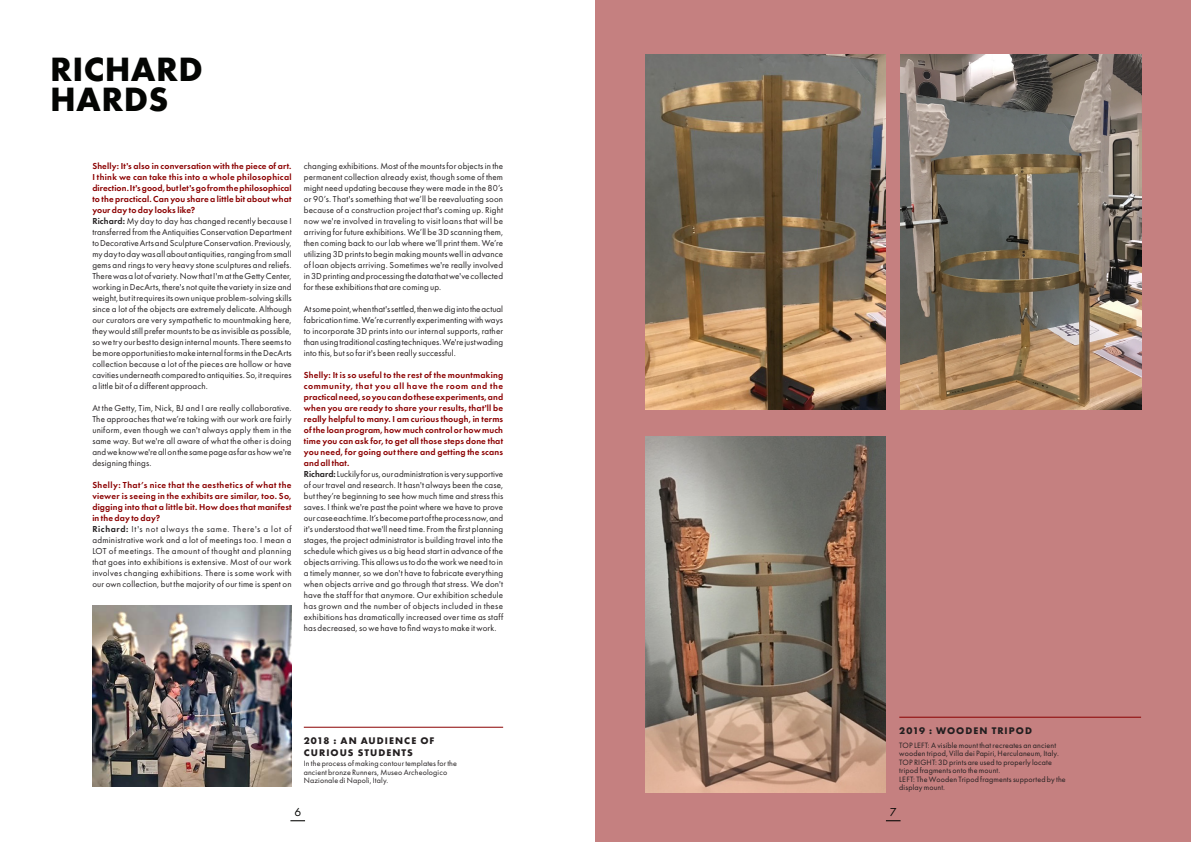
<style>
.page{position:relative;width:1191px;height:842px;background:#fff}
.page>*{position:absolute;margin:0;border:0;box-sizing:border-box;transform-origin:0 0}
.t1{font:700 35px/30px "Futura PT";letter-spacing:.01em;color:#040503}
.t2{font:12px "Futura PT";color:#040503}
.t3{font:700 10px/12.5px "Futura PT";letter-spacing:.105em;color:#231f20}
.t4{font:9px/11px "Futura PT";letter-spacing:.015em;color:#231f20}
.t5{font:8px/8.5px "Futura PT";letter-spacing:.015em;color:#231f20}
.s1{font-weight:600;color:#8b0000}
.s2{font-weight:600}
</style>
<div class="page">
<div style="left:595px;top:0;width:596px;height:842px;background:#c58080"></div>
<hr style="left:304px;top:727px;width:199px;height:1px;background:#8b0000">
<hr style="left:899px;top:717px;width:242px;height:1px;background:#8b0000">
<svg style="left:886px;top:820px;width:14px;height:1px"></svg>
<svg style="left:290px;top:820px;width:15px;height:1px"></svg>
<img style="left:92px;top:605px;width:200px;height:181px">
<img style="left:900px;top:54px;width:241px;height:356px">
<img style="left:645px;top:54px;width:241px;height:356px">
<img style="left:645px;top:437px;width:241px;height:355px">
<h1 class="t1" style="left:50px;top:53px;width:154px">RICHARD<br>HARDS</h1>
<p class="t4" style="left:92px;top:161px;width:201px"><span class="s1">Shelly: It's also in conversation with the piece of art.<br>I think we can take this into a whole philosophical direction. It's good, but let's go from the philosophical to the practical. Can you share a little bit about what your day to day looks like?<br></span><span class="s2">Richard:</span> My day to day has changed recently because I transferred from the Antiquities Conservation Department to Decorative Arts and Sculpture Conservation. Previously, my day to day was all about antiquities, ranging from small gems and rings to very heavy stone sculptures and reliefs.<br>There was a lot of variety. Now that I'm at the Getty Center, working in DecArts, there's not quite the variety in size and weight, but it requires its own unique problem-solving skills since a lot of the objects are extremely delicate. Although our curators are very sympathetic to mountmaking here, they would still prefer mounts to be as invisible as possible, so we try our best to design internal mounts. There seems to be more opportunities to make internal forms in the DecArts collection because a lot of the pieces are hollow or have cavities underneath compared to antiquities. So, it requires a little bit of a different approach.</p>
<p class="t4" style="left:92px;top:403px;width:201px;text-align:justify">At the Getty, Tim, Nick, BJ and I are really collaborative.<br>The approaches that we’re taking with our work are fairly uniform, even though we can't always apply them in the same way. But we're all aware of what the other is doing and we know we're all on the same page as far as how we're designing things.</p>
<p class="t4" style="left:92px;top:480px;width:201px"><span class="s1">Shelly: That’s nice that the aesthetics of what the viewer is seeing in the exhibits are similar, too. So, digging into that a little bit. How does that manifest in the day to day?<br></span><span class="s2">Richard:</span> It's not always the same. There's a lot of administrative work and a lot of meetings too. I mean a LOT of meetings. The amount of thought and planning that goes into exhibitions is extensive. Most of our work involves changing exhibitions. There is some work with our own collection, but the majority of our time is spent on</p>
<p class="t4" style="left:304px;top:161px;width:201px;text-align:justify">changing exhibitions. Most of the mounts for objects in the permanent collection already exist, though some of them might need updating because they were made in the 80’s or 90’s. That's something that we’ll be reevaluating soon because of a construction project that's coming up. Right now we're involved in traveling to visit loans that will be arriving for future exhibitions. We’ll be 3D scanning them, then coming back to our lab where we’ll print them. We’re utilizing 3D prints to begin making mounts well in advance of loan objects arriving. Sometimes we're really involved in 3D printing and processing the data that we've collected for these exhibitions that are coming up.</p>
<p class="t4" style="left:304px;top:304px;width:201px;text-align:justify">At some point, when that's settled, then we dig into the actual fabrication time. We’re currently experimenting with ways to incorporate 3D prints into our internal supports, rather than using traditional casting techniques. We're just wading into this, but so far it's been really successful.</p>
<p class="t4" style="left:304px;top:370px;width:201px"><span class="s1">Shelly: It is so useful to the rest of the mountmaking community, that you all have the room and the practical need, so you can do these experiments, and when you are ready to share your results, that'll be really helpful to many. I am curious though, in terms of the loan program, how much control or how much time you can ask for, to get all those steps done that you need, for going out there and getting the scans and all that.<br></span><span class="s2">Richard:</span> Luckily for us, our administration is very supportive of our travel and research. It hasn't always been the case, but they’re beginning to see how much time and stress this saves. I think we're past the point where we have to prove our case each time. It’s become part of the process now, and it's understood that we'll need time. From the first planning stages, the project administrator is building travel into the schedule which gives us a big head start in advance of the objects arriving. This allows us to do the work we need to in a timely manner, so we don't have to fabricate everything when objects arrive and go through that stress. We don't have the staff for that anymore. Our exhibition schedule has grown and the number of objects included in these exhibitions has dramatically increased over time as staff has decreased, so we have to find ways to make it work.</p>
<p class="t3" style="left:304px;top:734px;width:132px">2018 : AN AUDIENCE OF<br>CURIOUS STUDENTS</p>
<p class="t5" style="left:304px;top:759px;width:155px">In the process of making contour templates for the ancient bronze Runners, Museo Archeologico<br>Nazionale di Napoli, Italy.</p>
<p class="t3" style="left:899px;top:724px;width:134px">2019 : WOODEN TRIPOD</p>
<p class="t5" style="left:899px;top:740px;width:168px">TOP LEFT: A visible mount that recreates an ancient wooden tripod, Villa dei Papiri, Herculaneum, Italy.<br>TOP RIGHT: 3D prints are used to properly locate tripod fragments onto the mount.<br>LEFT: The Wooden Tripod fragments supported by the display mount.</p>
<h2 class="t2" style="left:294px;top:805px;width:8px">6</h2>
<h2 class="t2" style="left:890px;top:805px;width:8px">7</h2>
</div>
